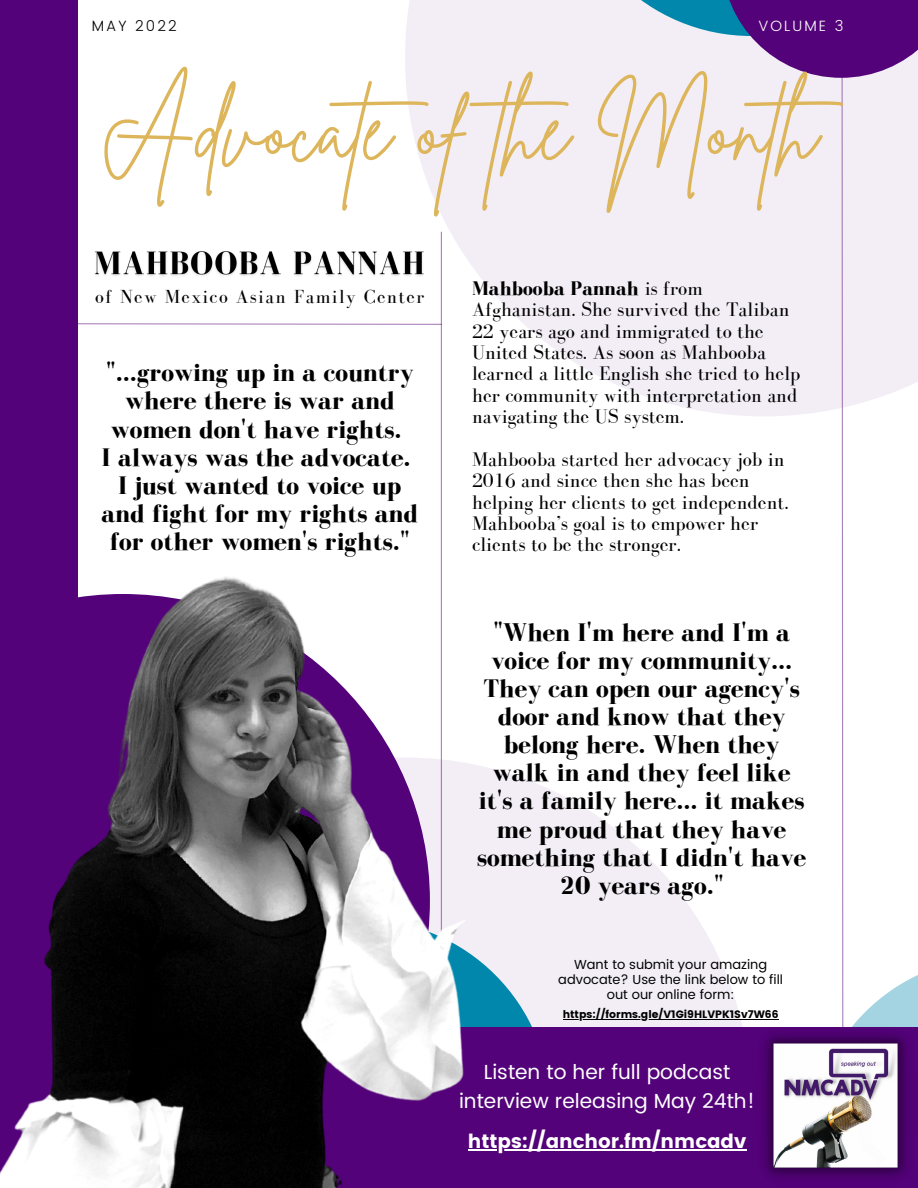
<style>
.page{position:relative;width:918px;height:1188px;background:#fff}
.page>*{position:absolute;margin:0;border:0;box-sizing:border-box;transform-origin:0 0}
.t1{font:88.35px "Brittany Signature";color:#ddb65b}
.t2{font:700 26.1px/28.2px "Bodoni FLF";color:#000;text-align:center}
.t3{font:20.25px/21.3px "Bodoni FLF";color:#000}
.t4{font:20.25px/29.4px "Poppins";color:#fff;text-align:center}
.t5{font:19.5px "Bodoni FLF";letter-spacing:.07em;color:#000}
.t6{font:19.5px "Poppins";color:#fff}
.t7{font:300 14.85px "Poppins";letter-spacing:.14em;color:#000}
.t8{font:300 14.85px "Poppins";letter-spacing:.14em;color:#fff}
.t9{font:13.05px/15.5px "Poppins";color:#000;text-align:center}
.t10{font:10.65px "Poppins";color:#000}
.s1{font-weight:700}
</style>
<div class="page">
<div style="left:405px;top:0;width:158px;height:184px;background:#f3eef6"></div>
<svg style="left:563px;top:0;width:355px;height:1027px"></svg>
<div style="left:0;top:0;width:77px;height:645px;background:#530279"></div>
<div style="left:0;top:1027px;width:918px;height:161px;background:#530279"></div>
<hr style="left:468px;top:1149px;width:278px;height:1px;background:#fff">
<img style="left:753px;top:1023px;width:164px;height:154px">
<img style="left:0;top:184px;width:722px;height:1004px">
<img style="left:89px;top:242px;width:342px;height:46px">
<hr style="left:563px;top:1019px;width:216px;height:1px;background:#000">
<p class="t7" style="left:92px;top:18px;width:87px">MAY 2022</p>
<p class="t8" style="left:759px;top:18px;width:86px">VOLUME 3</p>
<p class="t1" style="left:100px;top:72px;width:769px">Advocate of the Month</p>
<p class="t5" style="left:95px;top:286px;width:330px">of New Mexico Asian Family Center</p>
<p class="t2" style="left:106px;top:358px;width:309px">"...growing up in a country where there is war and women don't have rights.</p>
<p class="t2" style="left:102px;top:443px;width:310px">I always was the advocate.</p>
<p class="t2" style="left:101px;top:471px;width:318px">I just wanted to voice up and fight for my rights and for other women's rights."</p>
<p class="t3" style="left:472px;top:277px;width:330px"><span class="s1">Mahbooba Pannah</span> is from Afghanistan. She survived the Taliban 22 years ago and immigrated to the United States. As soon as Mahbooba learned a little English she tried to help her community with interpretation and navigating the US system.</p>
<p class="t3" style="left:472px;top:448px;width:318px">Mahbooba started her advocacy job in 2016 and since then she has been helping her clients to get independent.<br>Mahbooba’s goal is to empower her clients to be the stronger.</p>
<p class="t2" style="left:477px;top:618px;width:331px">"When I'm here and I'm a voice for my community...<br>They can open our agency's door and know that they belong here. When they walk in and they feel like it's a family here... it makes me proud that they have something that I didn't have<br>20 years ago."</p>
<p class="t9" style="left:558px;top:956px;width:226px">Want to submit your amazing advocate? Use the link below to fill out our online form:</p>
<p class="t10" style="left:563px;top:1008px;width:217px">https://forms.gle/V1Gi9HLVPK1Sv7W66</p>
<p class="t4" style="left:459px;top:1057px;width:298px">Listen to her full podcast interview releasing May 24th!</p>
<p class="t6" style="left:468px;top:1130px;width:280px">https://anchor.fm/nmcadv</p>
</div>
